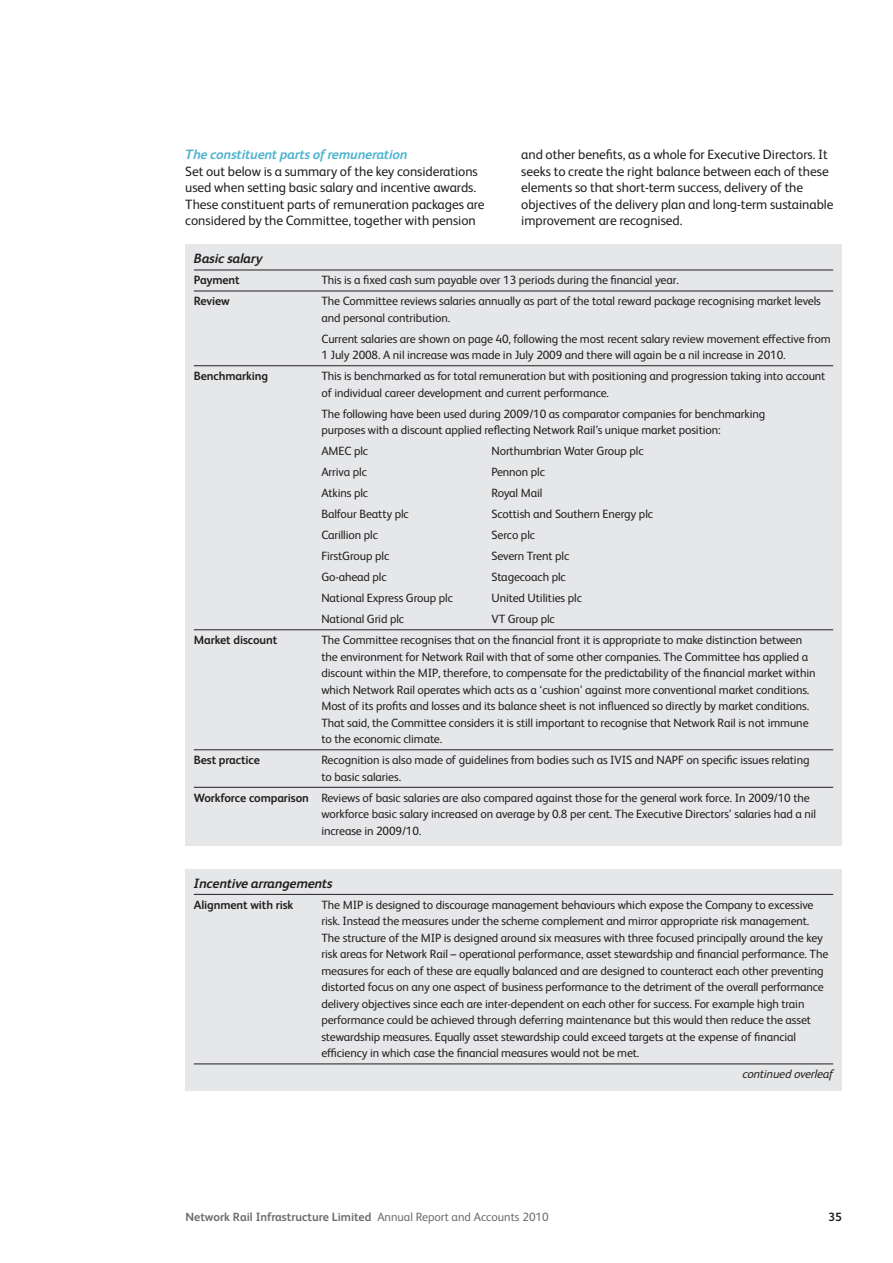
<style>
.page{position:relative;width:893px;height:1263px;background:#fff}
.page>*{position:absolute;margin:0;border:0;box-sizing:border-box;transform-origin:0 0}
.t1{font:13.5px/16.5px "Network Rail Sans";letter-spacing:-.005em;color:#231f20}
.t2{font:italic 700 13.5px "Network Rail Sans";letter-spacing:-.01em;color:#231f20}
.t3{font:12px/16.5px "Network Rail Sans";letter-spacing:-.01em;color:#231f20}
.t4{font:700 12px "Network Rail Sans";letter-spacing:-.01em;color:#231f20}
.t5{font:700 12px "Network Rail Sans";color:#6c6d70}
.t6{font:italic 12px "Network Rail Sans";letter-spacing:-.01em;color:#231f20}
.s1{font-weight:700;font-style:italic;color:#4db3cf}
.s2{font-weight:700}
.s3{font-weight:400}
</style>
<div class="page">
<div style="left:185px;top:244px;width:657px;height:602px;background:#e6e7e9"></div>
<hr style="left:194px;top:270px;width:639px;height:1px;background:#231f20">
<hr style="left:194px;top:291px;width:639px;height:1px;background:#231f20">
<hr style="left:194px;top:365px;width:639px;height:1px;background:#231f20">
<hr style="left:194px;top:629px;width:639px;height:1px;background:#231f20">
<hr style="left:194px;top:749px;width:639px;height:1px;background:#231f20">
<hr style="left:194px;top:787px;width:639px;height:1px;background:#231f20">
<div style="left:185px;top:869px;width:657px;height:222px;background:#e6e7e9"></div>
<hr style="left:194px;top:894px;width:639px;height:1px;background:#231f20">
<hr style="left:194px;top:1064px;width:639px;height:1px;background:#231f20">
<p class="t1" style="left:185px;top:146px;width:301px"><span class="s1">The constituent parts of remuneration<br></span>Set out below is a summary of the key considerations used when setting basic salary and incentive awards.<br>These constituent parts of remuneration packages are considered by the Committee, together with pension</p>
<p class="t2" style="left:194px;top:249px;width:70px">Basic salary</p>
<p class="t4" style="left:194px;top:272px;width:47px">Payment</p>
<p class="t3" style="left:321px;top:271px;width:359px">This is a fixed cash sum payable over 13 periods during the financial year.</p>
<p class="t4" style="left:194px;top:293px;width:37px">Review</p>
<p class="t3" style="left:321px;top:292px;width:501px">The Committee reviews salaries annually as part of the total reward package recognising market levels and personal contribution.</p>
<p class="t3" style="left:321px;top:330px;width:511px">Current salaries are shown on page 40, following the most recent salary review movement effective from<br>1 July 2008. A nil increase was made in July 2009 and there will again be a nil increase in 2010.</p>
<p class="t4" style="left:194px;top:368px;width:76px">Benchmarking</p>
<p class="t3" style="left:321px;top:367px;width:506px">This is benchmarked as for total remuneration but with positioning and progression taking into account of individual career development and current performance.</p>
<p class="t3" style="left:321px;top:405px;width:445px">The following have been used during 2009/10 as comparator companies for benchmarking purposes with a discount applied reflecting Network Rail’s unique market position:</p>
<p class="t3" style="left:321px;top:442px;width:48px">AMEC plc</p>
<p class="t3" style="left:491px;top:442px;width:154px">Northumbrian Water Group plc</p>
<p class="t3" style="left:321px;top:463px;width:47px">Arriva plc</p>
<p class="t3" style="left:491px;top:463px;width:55px">Pennon plc</p>
<p class="t3" style="left:321px;top:484px;width:48px">Atkins plc</p>
<p class="t3" style="left:491px;top:484px;width:52px">Royal Mail</p>
<p class="t3" style="left:321px;top:505px;width:89px">Balfour Beatty plc</p>
<p class="t3" style="left:491px;top:505px;width:163px">Scottish and Southern Energy plc</p>
<p class="t3" style="left:321px;top:526px;width:58px">Carillion plc</p>
<p class="t3" style="left:491px;top:526px;width:45px">Serco plc</p>
<p class="t3" style="left:321px;top:547px;width:69px">FirstGroup plc</p>
<p class="t3" style="left:491px;top:547px;width:79px">Severn Trent plc</p>
<p class="t3" style="left:321px;top:568px;width:67px">Go-ahead plc</p>
<p class="t3" style="left:491px;top:568px;width:76px">Stagecoach plc</p>
<p class="t3" style="left:321px;top:589px;width:133px">National Express Group plc</p>
<p class="t3" style="left:491px;top:589px;width:92px">United Utilities plc</p>
<p class="t3" style="left:321px;top:610px;width:84px">National Grid plc</p>
<p class="t3" style="left:491px;top:610px;width:65px">VT Group plc</p>
<p class="t4" style="left:194px;top:632px;width:85px">Market discount</p>
<p class="t3" style="left:321px;top:631px;width:496px">The Committee recognises that on the financial front it is appropriate to make distinction between the environment for Network Rail with that of some other companies. The Committee has applied a discount within the MIP, therefore, to compensate for the predictability of the financial market within which Network Rail operates which acts as a ‘cushion’ against more conventional market conditions.<br>Most of its profits and losses and its balance sheet is not influenced so directly by market conditions.<br>That said, the Committee considers it is still important to recognise that Network Rail is not immune to the economic climate.</p>
<p class="t4" style="left:194px;top:752px;width:68px">Best practice</p>
<p class="t3" style="left:321px;top:751px;width:490px">Recognition is also made of guidelines from bodies such as IVIS and NAPF on specific issues relating to basic salaries.</p>
<p class="t3" style="left:321px;top:789px;width:496px;text-indent:-128px"><span class="s2">Workforce comparison</span> Reviews of basic salaries are also compared against those for the general work force. In 2009/10 the workforce basic salary increased on average by 0.8 per cent. The Executive Directors’ salaries had a nil increase in 2009/10.</p>
<p class="t1" style="left:521px;top:146px;width:314px">and other benefits, as a whole for Executive Directors. It seeks to create the right balance between each of these elements so that short-term success, delivery of the objectives of the delivery plan and long-term sustainable improvement are recognised.</p>
<p class="t2" style="left:194px;top:874px;width:140px">Incentive arrangements</p>
<p class="t4" style="left:194px;top:896px;width:101px">Alignment with risk</p>
<p class="t3" style="left:321px;top:896px;width:508px">The MIP is designed to discourage management behaviours which expose the Company to excessive risk. Instead the measures under the scheme complement and mirror appropriate risk management.<br>The structure of the MIP is designed around six measures with three focused principally around the key risk areas for Network Rail – operational performance, asset stewardship and financial performance. The measures for each of these are equally balanced and are designed to counteract each other preventing distorted focus on any one aspect of business performance to the detriment of the overall performance delivery objectives since each are inter-dependent on each other for success. For example high train performance could be achieved through deferring maintenance but this would then reduce the asset stewardship measures. Equally asset stewardship could exceed targets at the expense of financial efficiency in which case the financial measures would not be met.</p>
<p class="t6" style="left:742px;top:1066px;width:92px">continued overleaf</p>
<p class="t5" style="left:185px;top:1209px;width:365px">Network Rail Infrastructure Limited <span class="s3">Annual Report and Accounts 2010</span></p>
<p class="t4" style="left:828px;top:1209px;width:15px">35</p>
</div>
